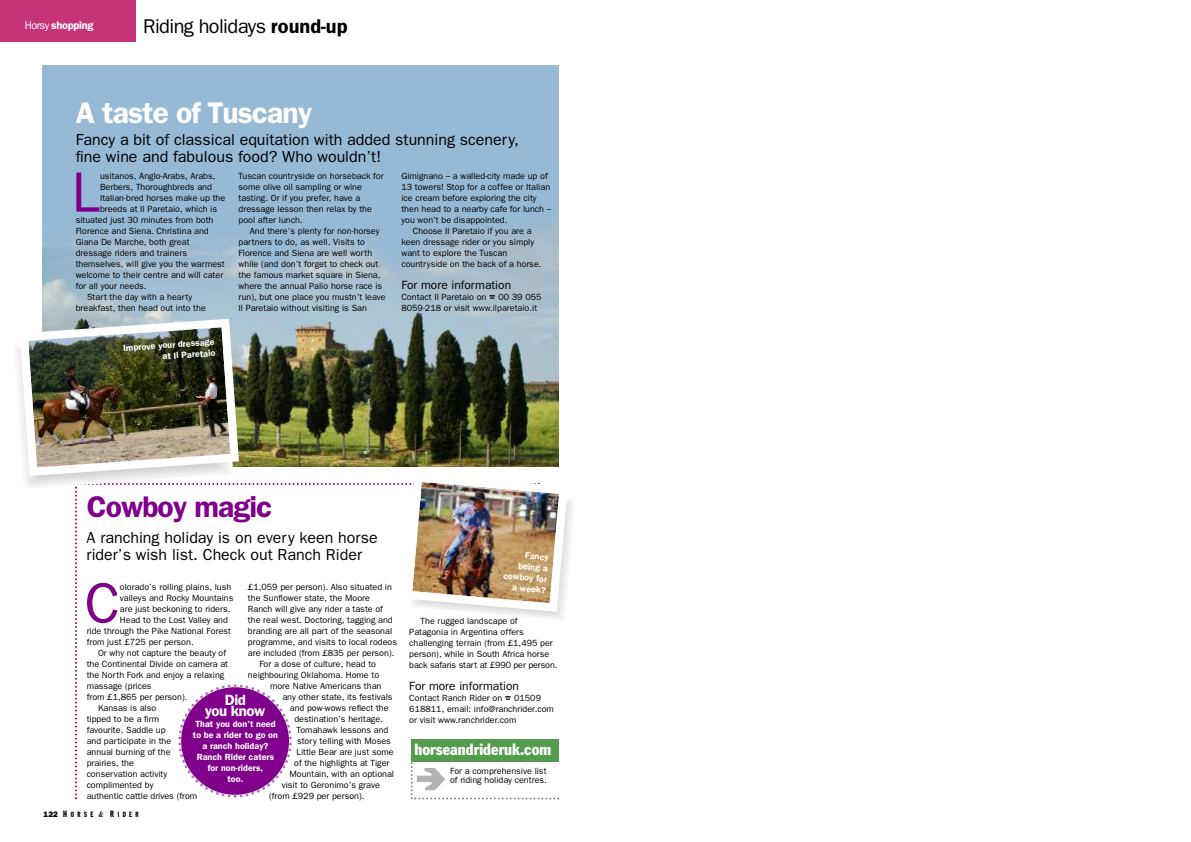
<style>
.page{position:relative;width:1191px;height:842px;background:#fff}
.page>*{position:absolute;margin:0;border:0;box-sizing:border-box;transform-origin:0 0}
.t1{font:57.1px "Franklin Gothic";color:#80008c}
.t2{font:600 30px "Franklin Gothic";letter-spacing:-.03em;color:#fff}
.t3{font:600 30px "Franklin Gothic";letter-spacing:-.03em;color:#80008c}
.t4{font:20px "Franklin Gothic";letter-spacing:-.03em;color:#000}
.t5{font:16px/17px "Franklin Gothic";color:#000}
.t6{font:condensed 16px "Franklin Gothic";color:#fff}
.t7{font:600 15px/11px "Franklin Gothic";letter-spacing:-.03em;color:#fff;text-align:center}
.t8{font:12px "Franklin Gothic";color:#000}
.t9{font:600 11px "Franklin Gothic";letter-spacing:-.025em;color:#fff}
.t10{font:9px/11px "Franklin Gothic";color:#000}
.t11{font:600 9px/11px "Franklin Gothic";color:#fff;text-align:right}
.t12{font:condensed 7.5px "Franklin Gothic";letter-spacing:.595em;color:#000;scale:.75 1}
.s1{font-weight:400}
.s2{font-weight:600}
.s3{font-weight:800;font-stretch:normal;font-size:8px}
.s4{font-size:9px}
.s5{font-family:"Bodoni";font-weight:700;font-style:italic;font-stretch:normal;font-size:8.5px}
</style>
<div class="page">
<img style="left:43px;top:65px;width:515px;height:249px">
<div style="left:0;top:0;width:136px;height:42px;background:#c63379"></div>
<img style="left:17px;top:314px;width:556px;height:485px">
<p class="t9" style="left:25px;top:19px;width:70px"><span class="s1">Horsy</span> shopping</p>
<h3 class="t4" style="left:143px;top:14px;width:206px">Riding holidays <span class="s2">round-up</span></h3>
<h2 class="t2" style="left:76px;top:95px;width:238px">A taste of Tuscany</h2>
<h3 class="t5" style="left:76px;top:131px;width:444px">Fancy a bit of classical equitation with added stunning scenery, fine wine and fabulous food? Who wouldn’t!</h3>
<h1 class="t1" style="left:72px;top:159px;width:30px">L</h1>
<p class="t10" style="left:100px;top:170px;width:117px">usitanos, Anglo-Arabs, Arabs,</p>
<p class="t10" style="left:100px;top:181px;width:113px">Berbers, Thoroughbreds and</p>
<p class="t10" style="left:100px;top:192px;width:127px">Italian-bred horses make up the</p>
<p class="t10" style="left:100px;top:203px;width:119px">breeds at Il Paretaio, which is</p>
<p class="t10" style="left:76px;top:214px;width:139px">situated just 30 minutes from both</p>
<p class="t10" style="left:76px;top:225px;width:135px">Florence and Siena. Christina and</p>
<p class="t10" style="left:76px;top:236px;width:115px">Giana De Marche, both great</p>
<p class="t10" style="left:76px;top:247px;width:113px">dressage riders and trainers</p>
<p class="t10" style="left:76px;top:258px;width:151px">themselves, will give you the warmest</p>
<p class="t10" style="left:76px;top:269px;width:149px">welcome to their centre and will cater</p>
<p class="t10" style="left:76px;top:280px;width:72px">for all your needs.</p>
<p class="t10" style="left:87px;top:291px;width:107px">Start the day with a hearty</p>
<p class="t10" style="left:76px;top:302px;width:132px">breakfast, then head out into the</p>
<p class="t11" style="left:123px;top:342px;width:93px;rotate:-4deg">Improve your dressage at Il Paretaio</p>
<p class="t10" style="left:238px;top:170px;width:147px">Tuscan countryside on horseback for some olive oil sampling or wine tasting. Or if you prefer, have a dressage lesson then relax by the pool after lunch.</p>
<p class="t10" style="left:238px;top:225px;width:149px;text-indent:11px">And there’s plenty for non-horsey partners to do, as well. Visits to Florence and Siena are well worth while (and don’t forget to check out the famous market square in Siena, where the annual Palio horse race is run), but one place you mustn’t leave Il Paretaio without visiting is San</p>
<p class="t10" style="left:401px;top:170px;width:148px">Gimignano – a walled-city made up of</p>
<p class="t10" style="left:401px;top:181px;width:150px">13 towers! Stop for a coffee or Italian</p>
<p class="t10" style="left:401px;top:192px;width:137px">ice cream before exploring the city</p>
<p class="t10" style="left:401px;top:203px;width:151px">then head to a nearby cafe for lunch –</p>
<p class="t10" style="left:401px;top:214px;width:107px">you won’t be disappointed.</p>
<p class="t10" style="left:413px;top:225px;width:120px">Choose Il Paretaio if you are a</p>
<p class="t10" style="left:401px;top:236px;width:134px">keen dressage rider or you simply</p>
<p class="t10" style="left:401px;top:247px;width:107px">want to explore the Tuscan</p>
<p class="t10" style="left:401px;top:258px;width:142px">countryside on the back of a horse.</p>
<h3 class="t8" style="left:401px;top:277px;width:111px">For more information</h3>
<p class="t10" style="left:401px;top:291px;width:142px">Contact Il Paretaio on ☎ 00 39 055<br>8059-218 or visit www.ilparetaio.it</p>
<h2 class="t3" style="left:87px;top:489px;width:187px">Cowboy magic</h2>
<h3 class="t5" style="left:87px;top:529px;width:292px">A ranching holiday is on every keen horse rider’s wish list. Check out Ranch Rider</h3>
<h1 class="t1" style="left:85px;top:569px;width:37px">C</h1>
<p class="t10" style="left:120px;top:581px;width:113px">olorado’s rolling plains, lush</p>
<p class="t10" style="left:248px;top:581px;width:145px">£1,059 per person). Also situated in</p>
<p class="t10" style="left:248px;top:592px;width:124px">the Sunflower state, the Moore</p>
<p class="t10" style="left:248px;top:603px;width:136px">Ranch will give any rider a taste of</p>
<p class="t10" style="left:248px;top:614px;width:146px">the real west. Doctoring, tagging and</p>
<p class="t10" style="left:248px;top:625px;width:146px">branding are all part of the seasonal</p>
<p class="t10" style="left:248px;top:636px;width:151px">programme, and visits to local rodeos</p>
<p class="t10" style="left:248px;top:647px;width:148px">are included (from £835 per person).</p>
<p class="t10" style="left:259px;top:658px;width:118px">For a dose of culture, head to</p>
<p class="t10" style="left:248px;top:669px;width:133px">neighbouring Oklahoma. Home to</p>
<p class="t10" style="left:270px;top:680px;width:113px">more Native Americans than</p>
<p class="t10" style="left:282px;top:691px;width:112px">any other state, its festivals</p>
<p class="t10" style="left:290px;top:702px;width:100px">and pow-wows reflect the</p>
<p class="t10" style="left:294px;top:713px;width:90px">destination’s heritage.</p>
<p class="t10" style="left:296px;top:724px;width:93px">Tomahawk lessons and</p>
<p class="t10" style="left:297px;top:735px;width:95px">story telling with Moses</p>
<p class="t10" style="left:296px;top:746px;width:99px">Little Bear are just some</p>
<p class="t10" style="left:294px;top:757px;width:97px">of the highlights at Tiger</p>
<p class="t10" style="left:289px;top:768px;width:106px">Mountain, with an optional</p>
<p class="t10" style="left:282px;top:779px;width:100px">visit to Geronimo’s grave</p>
<p class="t10" style="left:269px;top:790px;width:97px">(from £929 per person).</p>
<p class="t10" style="left:120px;top:592px;width:115px">valleys and Rocky Mountains</p>
<p class="t10" style="left:120px;top:603px;width:112px">are just beckoning to riders.</p>
<p class="t10" style="left:120px;top:614px;width:109px">Head to the Lost Valley and</p>
<p class="t10" style="left:87px;top:625px;width:146px">ride through the Pike National Forest</p>
<p class="t10" style="left:87px;top:636px;width:109px">from just £725 per person.</p>
<p class="t10" style="left:98px;top:647px;width:130px">Or why not capture the beauty of</p>
<p class="t10" style="left:87px;top:658px;width:143px">the Continental Divide on camera at</p>
<p class="t10" style="left:87px;top:669px;width:139px">the North Fork and enjoy a relaxing</p>
<p class="t10" style="left:87px;top:680px;width:66px">massage (prices</p>
<p class="t10" style="left:87px;top:691px;width:102px">from £1,865 per person).</p>
<p class="t10" style="left:98px;top:702px;width:60px">Kansas is also</p>
<p class="t10" style="left:87px;top:713px;width:74px">tipped to be a firm</p>
<p class="t10" style="left:87px;top:724px;width:80px">favourite. Saddle up</p>
<p class="t10" style="left:87px;top:735px;width:86px">and participate in the</p>
<p class="t10" style="left:87px;top:746px;width:85px">annual burning of the</p>
<p class="t10" style="left:87px;top:757px;width:49px">prairies, the</p>
<p class="t10" style="left:87px;top:768px;width:82px">conservation activity</p>
<p class="t10" style="left:87px;top:779px;width:68px">complimented by</p>
<p class="t10" style="left:87px;top:790px;width:112px">authentic cattle drives (from</p>
<h3 class="t7" style="left:205px;top:694px;width:62px">Did<br>you know</h3>
<p class="t11" style="left:193px;top:718px;width:87px;text-align:center">That you don’t need to be a rider to go on a ranch holiday?<br>Ranch Rider caters for non-riders,<br>too.</p>
<p class="t12" style="left:44px;top:811px;width:128px"><span class="s3">122</span><span class="s4">H</span>ORSE <span class="s5">&amp;</span> <span class="s4">R</span> IDER</p>
<p class="t11" style="left:506px;top:548px;width:45px;rotate:5deg">Fancy being a cowboy for a week?</p>
<p class="t10" style="left:409px;top:615px;width:150px;text-indent:11px">The rugged landscape of Patagonia in Argentina offers challenging terrain (from £1,495 per person), while in South Africa horse back safaris start at £990 per person.</p>
<h3 class="t8" style="left:409px;top:679px;width:111px">For more information</h3>
<p class="t10" style="left:409px;top:692px;width:146px">Contact Ranch Rider on ☎ 01509<br>618811, email: info@ranchrider.com or visit www.ranchrider.com</p>
<h3 class="t6" style="left:414px;top:743px;width:138px">horseandrideruk.com</h3>
<p class="t10" style="left:450px;top:766px;width:98px;line-height:9px">For a comprehensive list of riding holiday centres.</p>
</div>
